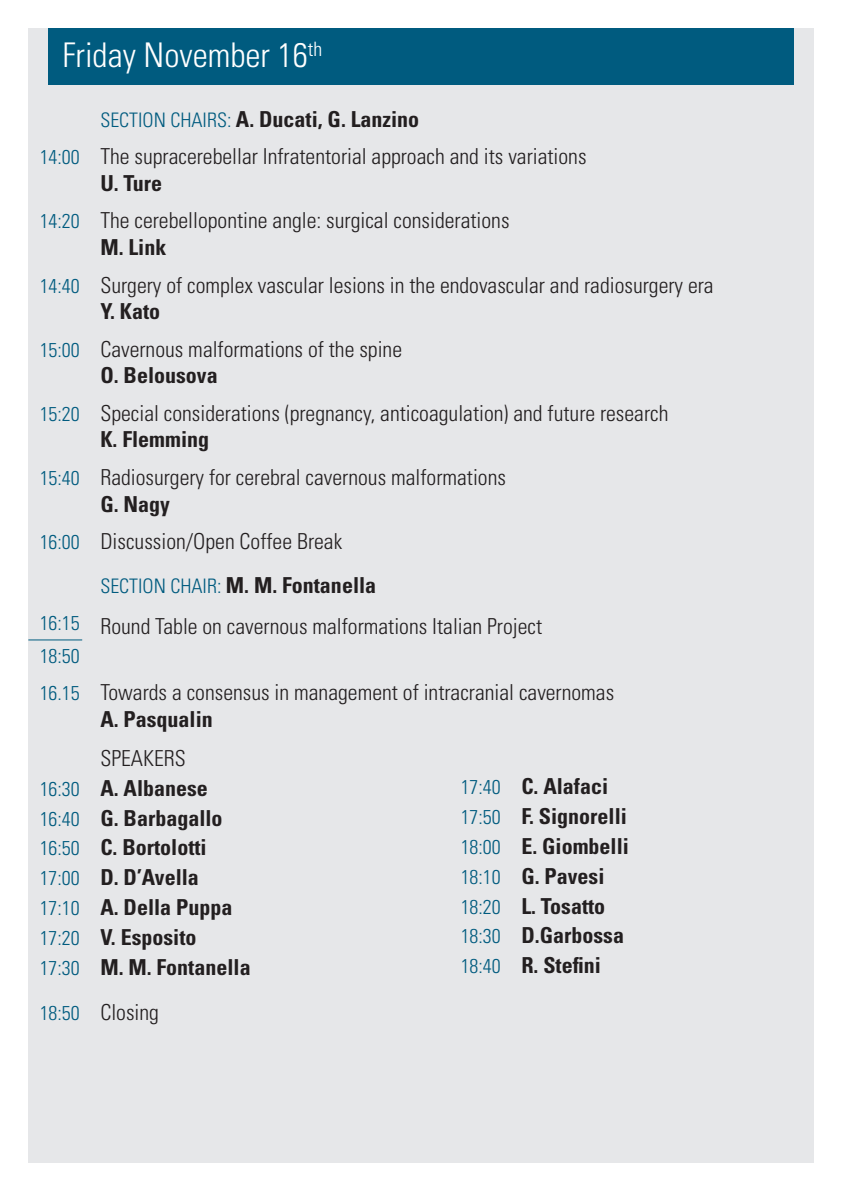
<style>
.page{position:relative;width:842px;height:1191px;background:#fff}
.page>*{position:absolute;margin:0;border:0;box-sizing:border-box;transform-origin:0 0}
.t1{font:300 condensed 34px "Univers LT Std";color:#fff}
.t2{font:300 condensed 22px "Univers LT Std";color:#231f20}
.t3{font:700 condensed 22px "Univers LT Std";color:#231f20}
.t4{font:300 condensed 20px "Univers LT Std";color:#005b7f}
.s1{font-weight:300;font-size:20px;color:#005b7f}
.s2{font-size:20px;color:#005b7f}
</style>
<div class="page">
<div style="left:28px;top:28px;width:786px;height:1134px;background:#e6e7e9"></div>
<div style="left:48px;top:28px;width:746px;height:57px;background:#005b7f"></div>
<hr style="left:28px;top:639px;width:54px;height:1px;background:#005b7f">
<p class="t1" style="left:62px;top:35px;width:261px">Friday November 16<sup>th</sup></p>
<p class="t3" style="left:100px;top:105px;width:320px"><span class="s1">SECTION CHAIRS:</span> A. Ducati, G. Lanzino</p>
<p class="t2" style="left:40px;top:143px;width:548px"><span class="s2">14:00</span> The supracerebellar Infratentorial approach and its variations</p>
<p class="t3" style="left:100px;top:169px;width:63px">U. Ture</p>
<p class="t2" style="left:40px;top:207px;width:471px"><span class="s2">14:20</span> The cerebellopontine angle: surgical considerations</p>
<p class="t3" style="left:100px;top:233px;width:67px">M. Link</p>
<p class="t2" style="left:40px;top:272px;width:675px"><span class="s2">14:40</span> Surgery of complex vascular lesions in the endovascular and radiosurgery era</p>
<p class="t3" style="left:100px;top:298px;width:61px">Y. Kato</p>
<p class="t2" style="left:40px;top:336px;width:364px"><span class="s2">15:00</span> Cavernous malformations of the spine</p>
<p class="t3" style="left:100px;top:362px;width:119px">O. Belousova</p>
<p class="t2" style="left:40px;top:400px;width:630px"><span class="s2">15:20</span> Special considerations (pregnancy, anticoagulation) and future research</p>
<p class="t3" style="left:100px;top:426px;width:110px">K. Flemming</p>
<p class="t2" style="left:40px;top:464px;width:468px"><span class="s2">15:40</span> Radiosurgery for cerebral cavernous malformations</p>
<p class="t3" style="left:100px;top:490px;width:71px">G. Nagy</p>
<p class="t2" style="left:40px;top:528px;width:304px"><span class="s2">16:00</span> Discussion/Open Coffee Break</p>
<p class="t3" style="left:100px;top:571px;width:277px"><span class="s1">SECTION CHAIR:</span> M. M. Fontanella</p>
<p class="t2" style="left:40px;top:613px;width:504px"><sup>16:15</sup> Round Table on cavernous malformations Italian Project</p>
<p class="t4" style="left:40px;top:643px;width:41px">18:50</p>
<p class="t2" style="left:40px;top:679px;width:576px"><span class="s2">16.15</span> Towards a consensus in management of intracranial cavernomas</p>
<p class="t3" style="left:100px;top:705px;width:114px">A. Pasqualin</p>
<p class="t2" style="left:100px;top:745px;width:87px">SPEAKERS</p>
<p class="t3" style="left:40px;top:774px;width:170px"><span class="s1">16:30</span> A. Albanese</p>
<p class="t3" style="left:40px;top:804px;width:184px"><span class="s1">16:40</span> G. Barbagallo</p>
<p class="t3" style="left:40px;top:834px;width:169px"><span class="s1">16:50</span> C. Bortolotti</p>
<p class="t3" style="left:40px;top:864px;width:161px"><span class="s1">17:00</span> D. D’Avella</p>
<p class="t3" style="left:40px;top:893px;width:194px"><span class="s1">17:10</span> A. Della Puppa</p>
<p class="t3" style="left:40px;top:923px;width:158px"><span class="s1">17:20</span> V. Esposito</p>
<p class="t3" style="left:40px;top:953px;width:212px"><span class="s1">17:30</span> M. M. Fontanella</p>
<p class="t2" style="left:40px;top:998px;width:121px"><span class="s2">18:50</span> Closing</p>
<p class="t3" style="left:461px;top:773px;width:149px"><span class="s1">17:40</span> C. Alafaci</p>
<p class="t3" style="left:461px;top:803px;width:168px"><span class="s1">17:50</span> F. Signorelli</p>
<p class="t3" style="left:461px;top:832px;width:170px"><span class="s1">18:00</span> E. Giombelli</p>
<p class="t3" style="left:461px;top:862px;width:145px"><span class="s1">18:10</span> G. Pavesi</p>
<p class="t3" style="left:461px;top:892px;width:146px"><span class="s1">18:20</span> L. Tosatto</p>
<p class="t3" style="left:461px;top:922px;width:165px"><span class="s1">18:30</span> D.Garbossa</p>
<p class="t3" style="left:461px;top:952px;width:142px"><span class="s1">18:40</span> R. Stefini</p>
</div>
